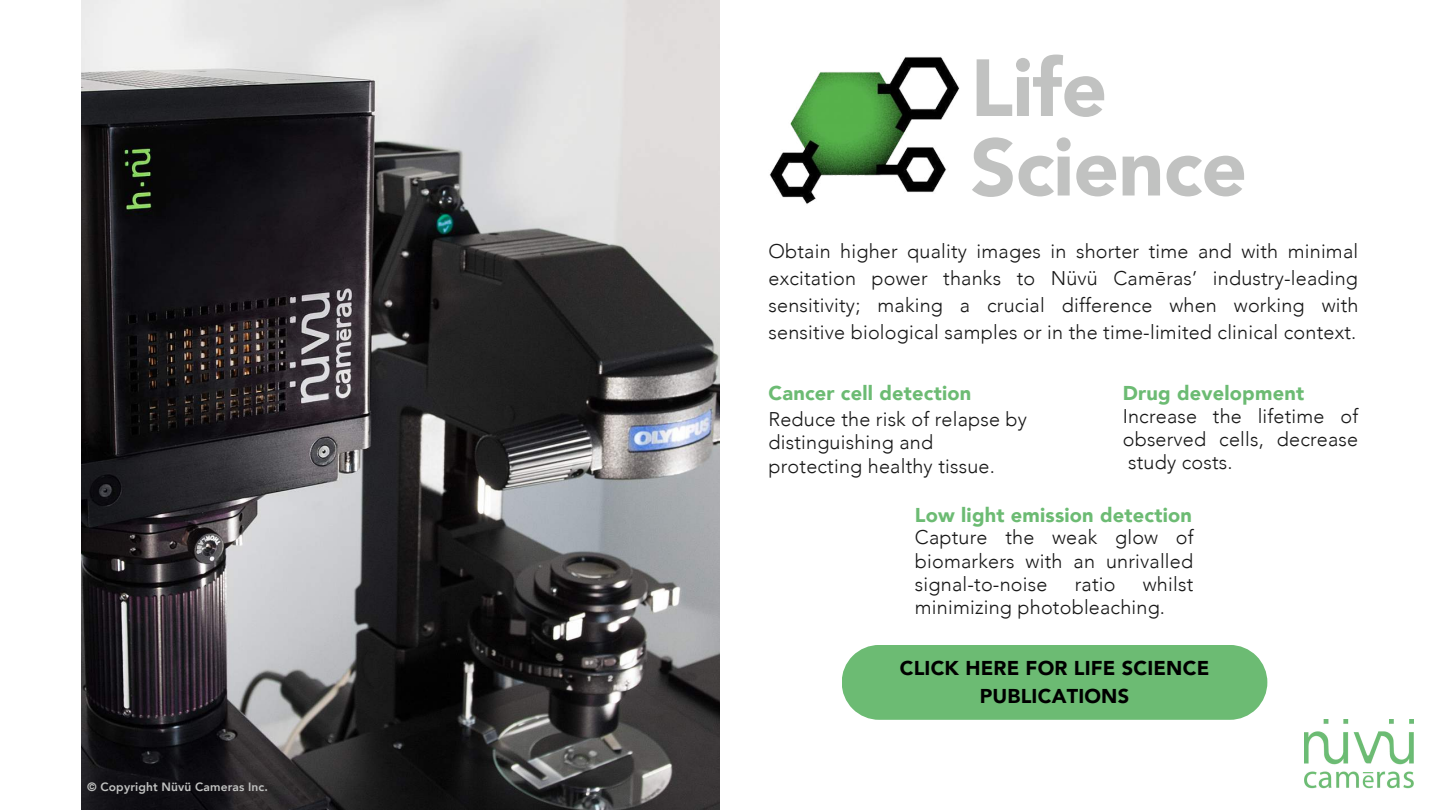
<style>
.page{position:relative;width:1440px;height:810px;background:#fff}
.page>*{position:absolute;margin:0;border:0;box-sizing:border-box;transform-origin:0 0}
.t1{font:900 80px/79.5px "Avenir";letter-spacing:-.01em;color:#c1c2c1}
.t2{font:900 20px "Avenir";letter-spacing:.01em;color:#6cbb73}
.t3{font:900 20px/27.8px "Avenir";letter-spacing:.01em;color:#000;text-align:center}
.t4{font:300 19.8px/23.2px "Avenir";letter-spacing:.01em;color:#181818;text-align:justify}
.t5{font:800 12px "Avenir";letter-spacing:.01em;color:#c1c2c1}
</style>
<div class="page">
<img style="left:81px;top:0;width:639px;height:810px">
<div style="left:842px;top:645px;width:425px;height:75px;background:#6cbb73"></div>
<img style="left:769px;top:57px;width:190px;height:147px">
<img style="left:1305px;top:720px;width:109px;height:69px">
<p class="t5" style="left:87px;top:779px;width:182px">© Copyright Nüvü Cameras Inc.</p>
<h1 class="t1" style="left:970px;top:51px;width:278px">Life<br>Science</h1>
<p class="t4" style="left:769px;top:238px;width:592px;line-height:27px">Obtain higher quality images in shorter time and with minimal excitation power thanks to Nüvü Camēras’ industry-leading sensitivity; making a crucial difference when working with sensitive biological samples or in the time-limited clinical context.</p>
<p class="t2" style="left:769px;top:380px;width:204px">Cancer cell detection</p>
<p class="t4" style="left:769px;top:408px;width:260px;text-align:left">Reduce the risk of relapse by distinguishing and protecting healthy tissue.</p>
<p class="t2" style="left:1123px;top:380px;width:183px">Drug development</p>
<p class="t4" style="left:1123px;top:405px;width:237px">Increase the lifetime of observed cells, decrease study costs.</p>
<p class="t2" style="left:915px;top:502px;width:279px">Low light emission detection</p>
<p class="t4" style="left:915px;top:527px;width:280px">Capture the weak glow of biomarkers with an unrivalled signal-to-noise</p>
<p class="t4" style="left:915px;top:573px;width:280px;text-indent:228px">whilst minimizing photobleaching.</p>
<p class="t4" style="left:1075px;top:573px;width:42px">ratio</p>
<p class="t3" style="left:900px;top:655px;width:311px">CLICK HERE FOR LIFE SCIENCE<br>PUBLICATIONS</p>
</div>
